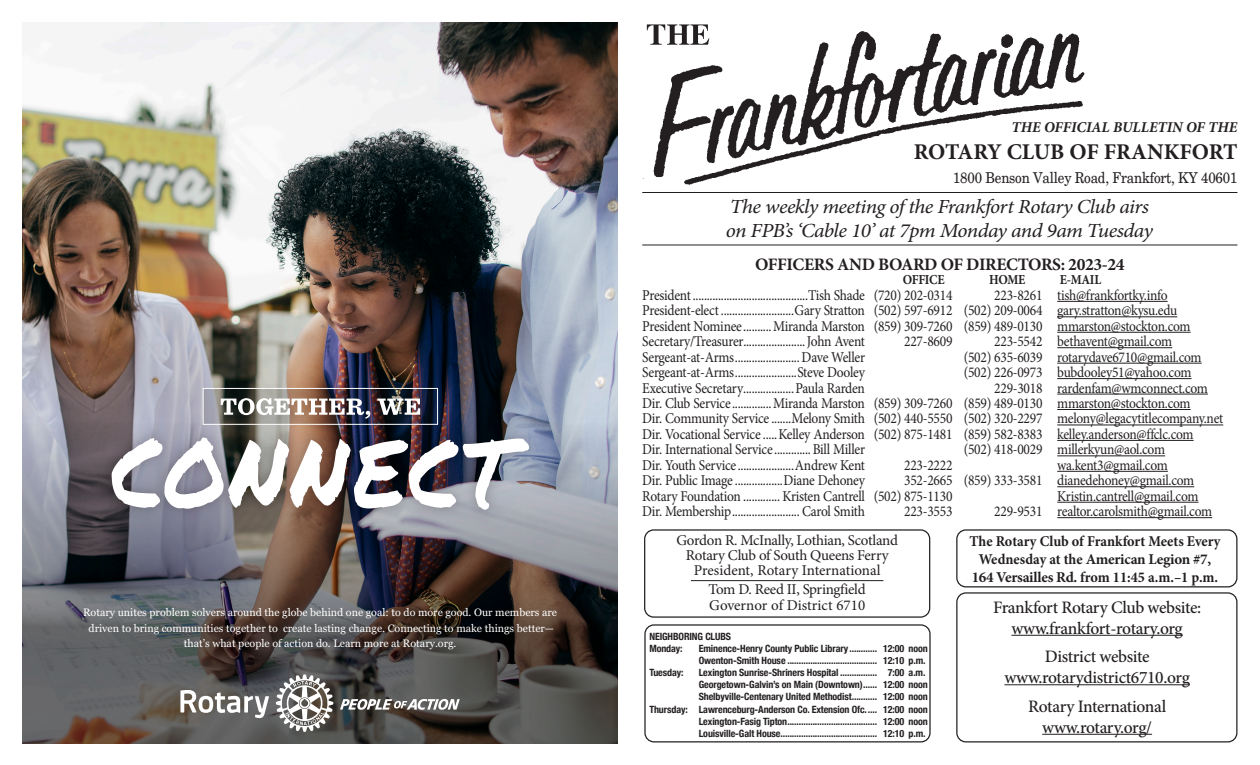
<style>
.page{position:relative;width:1260px;height:765px;background:#fff}
.page>*{position:absolute;margin:0;border:0;box-sizing:border-box;transform-origin:0 0}
.t1{font:700 22.5px "Minion Pro";color:#231f20}
.t2{font:italic 20px/24px "Minion Pro";letter-spacing:-.03em;color:#231f20;scale:1.07 1}
.t3{font:500 17.5px/21px "Minion Pro";letter-spacing:-.02em;color:#231f20;text-align:center}
.t4{font:700 17.5px "Minion Pro";letter-spacing:-.02em;color:#231f20}
.Rot_BoardCols{font:15px "Minion Pro";letter-spacing:-.02em;color:#231f20;scale:.9 1}
.t5{font:700 15px/18px "Minion Pro";letter-spacing:-.01em;color:#231f20;text-align:center;scale:.95 1}
.Rot_Paul_Harris_list{font:15px "Minion Pro";letter-spacing:-.02em;color:#231f20}
.Rot_BoardCols-2{font:15px "Minion Pro";color:#231f20}
.t6{font:15px "New Century Schlbk";letter-spacing:-.015em;color:#231f20;scale:.89 1}
.t7{font:italic 700 15px "Minion Pro";color:#231f20}
.t8{font:700 13.75px "Minion Pro";letter-spacing:-.02em;color:#231f20;scale:.9 1}
.t9{font:10.75px/15.5px "Georgia";color:#fff;text-align:center}
.t10{font:700 condensed 10px "Helvetica Neue";letter-spacing:-.01em;color:#231f20}
</style>
<div class="page">
<div style="left:956px;top:592px;width:282px;height:150px;border:1px solid #231f20;border-radius:9px"></div>
<hr style="left:1011px;top:635px;width:172px;height:1px;background:#231f20">
<hr style="left:1004px;top:684px;width:186px;height:1px;background:#231f20">
<hr style="left:1042px;top:734px;width:110px;height:1px;background:#231f20">
<div style="left:956px;top:529px;width:282px;height:58px;border:1px solid #231f20;border-radius:9px"></div>
<div style="left:644px;top:624px;width:287px;height:118px;border:1px solid #231f20;border-radius:9px"></div>
<img style="left:642px;top:24px;width:444px;height:161px">
<hr style="left:1057px;top:301px;width:111px;height:1px;background:#231f20">
<hr style="left:1057px;top:316px;width:120px;height:1px;background:#231f20">
<hr style="left:1057px;top:332px;width:134px;height:1px;background:#231f20">
<hr style="left:1057px;top:347px;width:115px;height:1px;background:#231f20">
<hr style="left:1057px;top:363px;width:145px;height:1px;background:#231f20">
<hr style="left:1057px;top:378px;width:135px;height:1px;background:#231f20">
<hr style="left:1057px;top:394px;width:151px;height:1px;background:#231f20">
<hr style="left:1057px;top:409px;width:134px;height:1px;background:#231f20">
<hr style="left:1057px;top:425px;width:166px;height:1px;background:#231f20">
<hr style="left:1057px;top:440px;width:137px;height:1px;background:#231f20">
<hr style="left:1057px;top:455px;width:108px;height:1px;background:#231f20">
<hr style="left:1057px;top:471px;width:111px;height:1px;background:#231f20">
<hr style="left:1057px;top:486px;width:137px;height:1px;background:#231f20">
<hr style="left:1057px;top:502px;width:142px;height:1px;background:#231f20">
<hr style="left:1057px;top:517px;width:155px;height:1px;background:#231f20">
<div style="left:644px;top:529px;width:286px;height:89px;border:1px solid #231f20;border-radius:9px"></div>
<hr style="left:691px;top:580px;width:192px;height:1px;background:#231f20">
<hr style="left:642px;top:192px;width:595px;height:1px;background:#231f20">
<hr style="left:642px;top:245px;width:595px;height:1px;background:#231f20">
<img style="left:22px;top:22px;width:596px;height:368px">
<img style="left:22px;top:390px;width:596px;height:353px">
<svg style="left:340px;top:699px;width:120px;height:11px"></svg>
<svg style="left:180px;top:690px;width:89px;height:28px"></svg>
<svg style="left:276px;top:674px;width:57px;height:58px"></svg>
<img style="left:95px;top:420px;width:451px;height:107px">
<img style="left:112px;top:437px;width:417px;height:73px">
<img style="left:205px;top:390px;width:231px;height:33px">
<div style="left:203px;top:388px;width:235px;height:37px;border:1px solid #fff"></div>
<svg style="left:221px;top:398px;width:149px;height:21px"></svg>
<svg style="left:377px;top:399px;width:43px;height:16px"></svg>
<p class="t9" style="left:83px;top:605px;width:476px">Rotary unites problem solvers around the globe behind one goal: to do more good. Our members are driven to bring communities together to create lasting change. Connecting to make things better— that’s what people of action do. Learn more at Rotary.org.</p>
<p class="t7" style="left:1011px;top:117px;width:228px">THE OFFICIAL BULLETIN OF THE</p>
<p class="t1" style="left:914px;top:136px;width:325px">ROTARY CLUB OF FRANKFORT</p>
<p class="t6" style="left:953px;top:168px;width:321px">1800 Benson Valley Road, Frankfort, KY 40601</p>
<p class="t2" style="left:726px;top:194px;width:401px">The weekly meeting of the Frankfort Rotary Club airs on FPB’s ‘Cable 10’ at 7pm Monday and 9am Tuesday</p>
<p class="t4" style="left:755px;top:252px;width:371px">OFFICERS AND BOARD OF DIRECTORS: 2023-24</p>
<p class="t8" style="left:903px;top:270px;width:48px">OFFICE</p>
<p class="t8" style="left:989px;top:270px;width:42px">HOME</p>
<p class="t8" style="left:1060px;top:270px;width:48px">E-MAIL</p>
<p class="Rot_BoardCols" style="left:642px;top:285px;width:346px">President .........................................Tish Shade (720) 202-0314</p>
<p class="Rot_BoardCols" style="left:994px;top:285px;width:194px">223-8261 tish@frankfortky.info</p>
<p class="Rot_BoardCols" style="left:642px;top:300px;width:596px">President-elect ..........................Gary Stratton (502) 597-6912 (502) 209-0064 gary.stratton@kysu.edu</p>
<p class="Rot_BoardCols" style="left:642px;top:316px;width:611px">President Nominee..........Miranda Marston (859) 309-7260 (859) 489-0130 mmarston@stockton.com</p>
<p class="Rot_BoardCols" style="left:642px;top:331px;width:249px">Secretary/Treasurer......................John Avent</p>
<p class="Rot_BoardCols" style="left:904px;top:331px;width:55px">227-8609</p>
<p class="Rot_BoardCols" style="left:994px;top:331px;width:199px">223-5542 bethavent@gmail.com</p>
<p class="Rot_BoardCols" style="left:642px;top:347px;width:249px">Sergeant-at-Arms....................... Dave Weller</p>
<p class="Rot_BoardCols" style="left:964px;top:347px;width:266px">(502) 635-6039 rotarydave6710@gmail.com</p>
<p class="Rot_BoardCols" style="left:642px;top:362px;width:249px">Sergeant-at-Arms......................Steve Dooley</p>
<p class="Rot_BoardCols" style="left:964px;top:362px;width:255px">(502) 226-0973 bubdooley51@yahoo.com</p>
<p class="Rot_BoardCols" style="left:642px;top:378px;width:249px">Executive Secretary..................Paula Rarden</p>
<p class="Rot_BoardCols" style="left:994px;top:378px;width:239px">229-3018 rardenfam@wmconnect.com</p>
<p class="Rot_BoardCols" style="left:642px;top:393px;width:611px">Dir. Club Service..............Miranda Marston (859) 309-7260 (859) 489-0130 mmarston@stockton.com</p>
<p class="Rot_BoardCols" style="left:642px;top:409px;width:647px">Dir. Community Service .......Melony Smith (502) 440-5550 (502) 320-2297 melony@legacytitlecompany.net</p>
<p class="Rot_BoardCols" style="left:642px;top:424px;width:614px">Dir. Vocational Service .....Kelley Anderson (502) 875-1481 (859) 582-8383 kelley.anderson@ffclc.com</p>
<p class="Rot_BoardCols" style="left:642px;top:440px;width:249px">Dir. International Service .............Bill Miller</p>
<p class="Rot_BoardCols" style="left:964px;top:440px;width:225px">(502) 418-0029 millerkyun@aol.com</p>
<p class="Rot_BoardCols" style="left:642px;top:455px;width:249px">Dir. Youth Service....................Andrew Kent</p>
<p class="Rot_BoardCols" style="left:904px;top:455px;width:55px">223-2222</p>
<p class="Rot_BoardCols" style="left:1057px;top:455px;width:124px">wa.kent3@gmail.com</p>
<p class="Rot_BoardCols" style="left:642px;top:470px;width:249px">Dir. Public Image .................Diane Dehoney</p>
<p class="Rot_BoardCols" style="left:904px;top:470px;width:324px">352-2665 (859) 333-3581 dianedehoney@gmail.com</p>
<p class="Rot_BoardCols" style="left:642px;top:486px;width:346px">Rotary Foundation ............. Kristen Cantrell (502) 875-1130</p>
<p class="Rot_BoardCols" style="left:1057px;top:486px;width:159px">Kristin.cantrell@gmail.com</p>
<p class="Rot_BoardCols" style="left:642px;top:501px;width:249px">Dir. Membership........................ Carol Smith</p>
<p class="Rot_BoardCols" style="left:904px;top:501px;width:55px">223-3553</p>
<p class="Rot_BoardCols" style="left:994px;top:501px;width:244px">229-9531 realtor.carolsmith@gmail.com</p>
<p class="Rot_Paul_Harris_list" style="left:676px;top:530px;width:223px">Gordon R. McInally, Lothian, Scotland</p>
<p class="Rot_Paul_Harris_list" style="left:686px;top:545px;width:204px">Rotary Club of South Queens Ferry</p>
<p class="Rot_BoardCols-2" style="left:694px;top:561px;width:188px">President, Rotary International</p>
<p class="Rot_Paul_Harris_list" style="left:709px;top:579px;width:159px">Tom D. Reed II, Springfield</p>
<p class="Rot_BoardCols-2" style="left:709px;top:595px;width:158px">Governor of District 6710</p>
<p class="t5" style="left:969px;top:532px;width:266px">The Rotary Club of Frankfort Meets Every<br>Wednesday at the American Legion #7,<br>164 Versailles Rd. from 11:45 a.m.–1 p.m.</p>
<p class="t3" style="left:993px;top:596px;width:210px">Frankfort Rotary Club website: www.frankfort-rotary.org</p>
<p class="t3" style="left:1004px;top:646px;width:187px">District website www.rotarydistrict6710.org</p>
<p class="t3" style="left:1028px;top:695px;width:140px">Rotary International www.rotary.org/</p>
<p class="t10" style="left:649px;top:628px;width:83px">NEIGHBORING CLUBS</p>
<p class="t10" style="left:649px;top:640px;width:35px">Monday:</p>
<p class="t10" style="left:699px;top:640px;width:231px">Eminence-Henry County Public Library ............ 12:00 noon</p>
<p class="t10" style="left:699px;top:652px;width:228px">Owenton-Smith House ....................................... 12:10 p.m.</p>
<p class="t10" style="left:649px;top:664px;width:36px">Tuesday:</p>
<p class="t10" style="left:699px;top:664px;width:228px">Lexington Sunrise-Shriners Hospital ................ 7:00 a.m.</p>
<p class="t10" style="left:699px;top:676px;width:231px">Georgetown-Galvin’s on Main (Downtown)...... 12:00 noon</p>
<p class="t10" style="left:699px;top:689px;width:231px">Shelbyville-Centenary United Methodist........... 12:00 noon</p>
<p class="t10" style="left:649px;top:701px;width:280px">Thursday: Lawrenceburg-Anderson Co. Extension Ofc..... 12:00 noon</p>
<p class="t10" style="left:699px;top:713px;width:231px">Lexington-Fasig Tipton....................................... 12:00 noon</p>
<p class="t10" style="left:699px;top:725px;width:228px">Louisville-Galt House.......................................... 12:10 p.m.</p>
</div>
